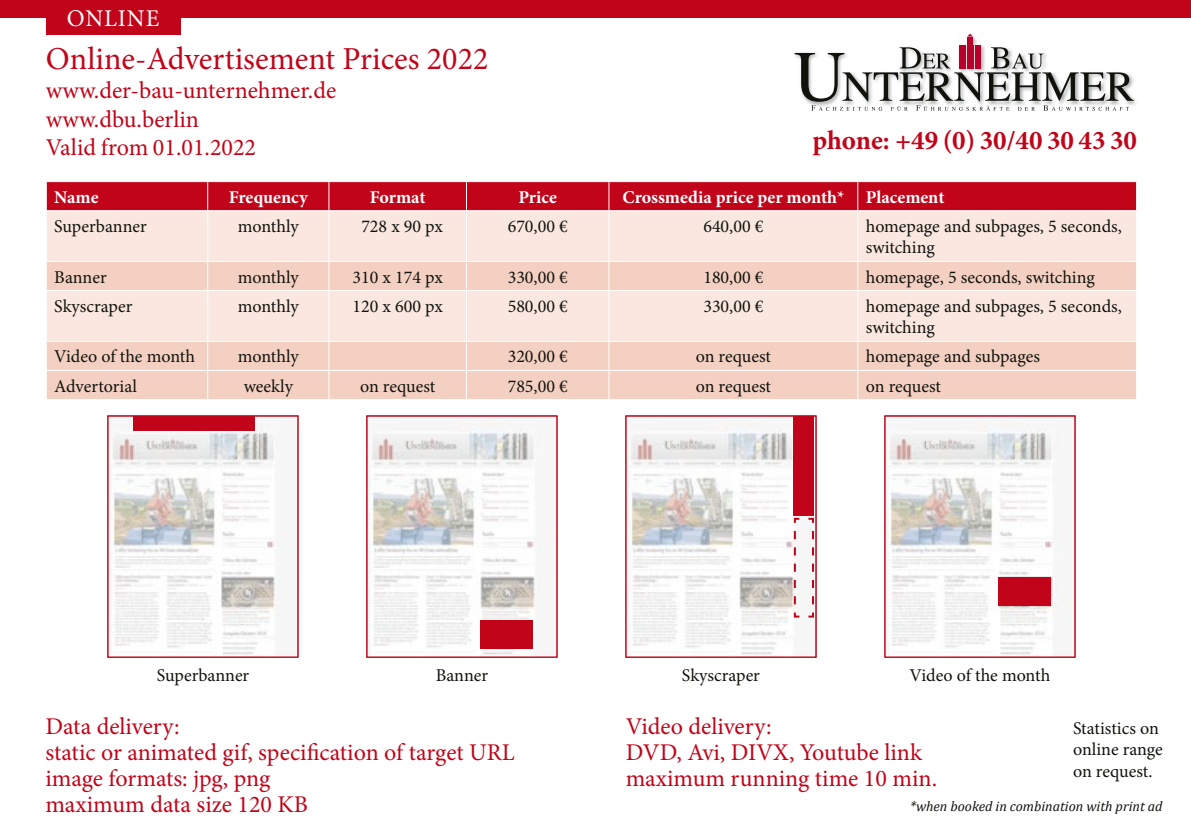
<style>
.page{position:relative;width:1191px;height:840px;background:#fff}
.page>*{position:absolute;margin:0;border:0;box-sizing:border-box;transform-origin:0 0}
.t1{font:32px "Minion Pro";color:#c10419}
.t2{font:700 27px "Minion Pro";color:#c10419}
.t3{font:24px/26px "Minion Pro";color:#c10419}
.t4{font:24px "Minion Pro";letter-spacing:.035em;color:#fff}
.t5{font:18px/21.6px "Minion Pro";color:#12120d}
.t6{font:700 18px "Minion Pro";color:#fff}
.t7{font:italic 14px "Cambria";color:#12120d}
</style>
<div class="page">
<img style="left:973px;top:37px;width:4px;height:8px">
<svg style="left:794px;top:45px;width:340px;height:66px"></svg>
<div style="left:959px;top:45px;width:6px;height:23px;background:#b9002b"></div>
<div style="left:967px;top:37px;width:6px;height:31px;background:#b9002b"></div>
<div style="left:975px;top:45px;width:6px;height:23px;background:#b9002b"></div>
<svg style="left:967px;top:34px;width:6px;height:3px"></svg>
<div style="left:47px;top:211px;width:1089px;height:50px;background:#f9e7e0"></div>
<svg style="left:47px;top:262px;width:1089px;height:137px;background:#f5d8cd"></svg>
<svg style="left:46px;top:181px;width:1091px;height:29px;background:#c30e22"></svg>
<hr style="left:207px;top:211px;width:1px;height:50px;background:#fff">
<hr style="left:328px;top:211px;width:1px;height:50px;background:#fff">
<hr style="left:466px;top:211px;width:1px;height:50px;background:#fff">
<hr style="left:608px;top:211px;width:1px;height:50px;background:#fff">
<hr style="left:857px;top:211px;width:1px;height:50px;background:#fff">
<hr style="left:207px;top:291px;width:1px;height:49px;background:#fff">
<hr style="left:328px;top:291px;width:1px;height:49px;background:#fff">
<hr style="left:466px;top:291px;width:1px;height:49px;background:#fff">
<hr style="left:608px;top:291px;width:1px;height:49px;background:#fff">
<hr style="left:857px;top:291px;width:1px;height:49px;background:#fff">
<hr style="left:46px;top:290px;width:162px;height:1px;background:#fff">
<hr style="left:208px;top:290px;width:121px;height:1px;background:#fff">
<svg style="left:207px;top:262px;width:1px;height:28px"></svg>
<svg style="left:328px;top:262px;width:1px;height:28px"></svg>
<svg style="left:466px;top:262px;width:1px;height:28px"></svg>
<svg style="left:608px;top:262px;width:1px;height:28px"></svg>
<svg style="left:857px;top:262px;width:1px;height:28px"></svg>
<hr style="left:329px;top:290px;width:137px;height:1px;background:#fff">
<hr style="left:466px;top:290px;width:143px;height:1px;background:#fff">
<hr style="left:609px;top:290px;width:248px;height:1px;background:#fff">
<hr style="left:857px;top:290px;width:280px;height:1px;background:#fff">
<hr style="left:329px;top:340px;width:137px;height:1px;background:#fff">
<hr style="left:466px;top:340px;width:143px;height:1px;background:#fff">
<hr style="left:609px;top:340px;width:248px;height:1px;background:#fff">
<hr style="left:857px;top:340px;width:280px;height:1px;background:#fff">
<hr style="left:329px;top:370px;width:137px;height:1px;background:#fff">
<hr style="left:466px;top:370px;width:143px;height:1px;background:#fff">
<svg style="left:466px;top:341px;width:1px;height:58px"></svg>
<hr style="left:609px;top:370px;width:248px;height:1px;background:#fff">
<svg style="left:608px;top:341px;width:1px;height:58px"></svg>
<hr style="left:857px;top:370px;width:280px;height:1px;background:#fff">
<svg style="left:857px;top:341px;width:1px;height:58px"></svg>
<hr style="left:46px;top:340px;width:162px;height:1px;background:#fff">
<hr style="left:208px;top:340px;width:121px;height:1px;background:#fff">
<hr style="left:46px;top:370px;width:162px;height:1px;background:#fff">
<hr style="left:208px;top:370px;width:121px;height:1px;background:#fff">
<svg style="left:207px;top:341px;width:1px;height:58px"></svg>
<svg style="left:328px;top:341px;width:1px;height:58px"></svg>
<svg style="left:108px;top:415px;width:190px;height:241px;fill:#f6f6f6"></svg>
<svg style="left:367px;top:415px;width:190px;height:241px;fill:#f6f6f6"></svg>
<svg style="left:884px;top:415px;width:191px;height:241px;fill:#f6f6f6"></svg>
<svg style="left:625px;top:415px;width:191px;height:241px;fill:#f5f5f5"></svg>
<div style="left:133px;top:416px;width:122px;height:14px;background:#c10419"></div>
<div style="left:480px;top:619px;width:53px;height:29px;background:#c10419"></div>
<div style="left:998px;top:577px;width:53px;height:29px;background:#c10419"></div>
<div style="left:794px;top:415px;width:20px;height:100px;background:#c10419"></div>
<svg style="left:793px;top:516px;width:22px;height:102px"></svg>
<div style="left:0;top:0;width:1191px;height:17px;background:#c10419"></div>
<div style="left:46px;top:1px;width:134px;height:34px;background:#c10419"></div>
<h3 class="t4" style="left:67px;top:3px;width:94px">ONLINE</h3>
<h1 class="t1" style="left:46px;top:37px;width:444px">Online-Advertisement Prices 2022</h1>
<h3 class="t3" style="left:46px;top:76px;width:292px;line-height:28.8px">www.der-bau-unternehmer.de www.dbu.berlin<br>Valid from 01.01.2022</h3>
<p class="t6" style="left:54px;top:184px;width:46px">Name</p>
<p class="t6" style="left:229px;top:184px;width:80px">Frequency</p>
<p class="t6" style="left:370px;top:184px;width:57px">Format</p>
<p class="t6" style="left:518px;top:184px;width:40px">Price</p>
<p class="t6" style="left:622px;top:184px;width:323px">Crossmedia price per month* Placement</p>
<p class="t5" style="left:54px;top:215px;width:94px">Superbanner</p>
<p class="t5" style="left:238px;top:215px;width:63px">monthly</p>
<p class="t5" style="left:361px;top:215px;width:83px">728 x 90 px</p>
<p class="t5" style="left:508px;top:215px;width:62px">670,00 €</p>
<p class="t5" style="left:703px;top:215px;width:62px">640,00 €</p>
<p class="t5" style="left:865px;top:215px;width:258px">homepage and subpages, 5 seconds, switching</p>
<p class="t5" style="left:54px;top:266px;width:54px">Banner</p>
<p class="t5" style="left:238px;top:266px;width:63px">monthly</p>
<p class="t5" style="left:352px;top:266px;width:92px">310 x 174 px</p>
<p class="t5" style="left:508px;top:266px;width:62px">330,00 €</p>
<p class="t5" style="left:703px;top:266px;width:62px">180,00 €</p>
<p class="t5" style="left:865px;top:266px;width:231px">homepage, 5 seconds, switching</p>
<p class="t5" style="left:54px;top:295px;width:80px">Skyscraper</p>
<p class="t5" style="left:238px;top:295px;width:63px">monthly</p>
<p class="t5" style="left:352px;top:295px;width:92px">120 x 600 px</p>
<p class="t5" style="left:508px;top:295px;width:62px">580,00 €</p>
<p class="t5" style="left:703px;top:295px;width:62px">330,00 €</p>
<p class="t5" style="left:865px;top:295px;width:258px">homepage and subpages, 5 seconds, switching</p>
<p class="t5" style="left:54px;top:346px;width:142px">Video of the month</p>
<p class="t5" style="left:238px;top:346px;width:63px">monthly</p>
<p class="t5" style="left:508px;top:346px;width:62px">320,00 €</p>
<p class="t5" style="left:695px;top:346px;width:77px">on request</p>
<p class="t5" style="left:865px;top:346px;width:176px">homepage and subpages</p>
<p class="t5" style="left:54px;top:375px;width:84px">Advertorial</p>
<p class="t5" style="left:244px;top:375px;width:51px">weekly</p>
<p class="t5" style="left:360px;top:375px;width:77px">on request</p>
<p class="t5" style="left:508px;top:375px;width:62px">785,00 €</p>
<p class="t5" style="left:695px;top:375px;width:77px">on request</p>
<p class="t5" style="left:865px;top:375px;width:77px">on request</p>
<h2 class="t2" style="left:812px;top:121px;width:326px">phone: +49 (0) 30/40 30 43 30</h2>
<p class="t5" style="left:157px;top:664px;width:94px">Superbanner</p>
<p class="t5" style="left:436px;top:664px;width:54px">Banner</p>
<p class="t5" style="left:682px;top:664px;width:80px">Skyscraper</p>
<p class="t5" style="left:909px;top:664px;width:142px">Video of the month</p>
<h3 class="t3" style="left:45px;top:712px;width:471px">Data delivery:<br>static or animated gif, specification of target URL image formats: jpg, png<br>maximum data size 120 KB</h3>
<h3 class="t3" style="left:625px;top:712px;width:313px">Video delivery:<br>DVD, Avi, DIVX, Youtube link maximum running time 10 min.</h3>
<p class="t5" style="left:1073px;top:716px;width:91px">Statistics on online range on request.</p>
<p class="t7" style="left:910px;top:797px;width:254px">*when booked in combination with print ad</p>
</div>
